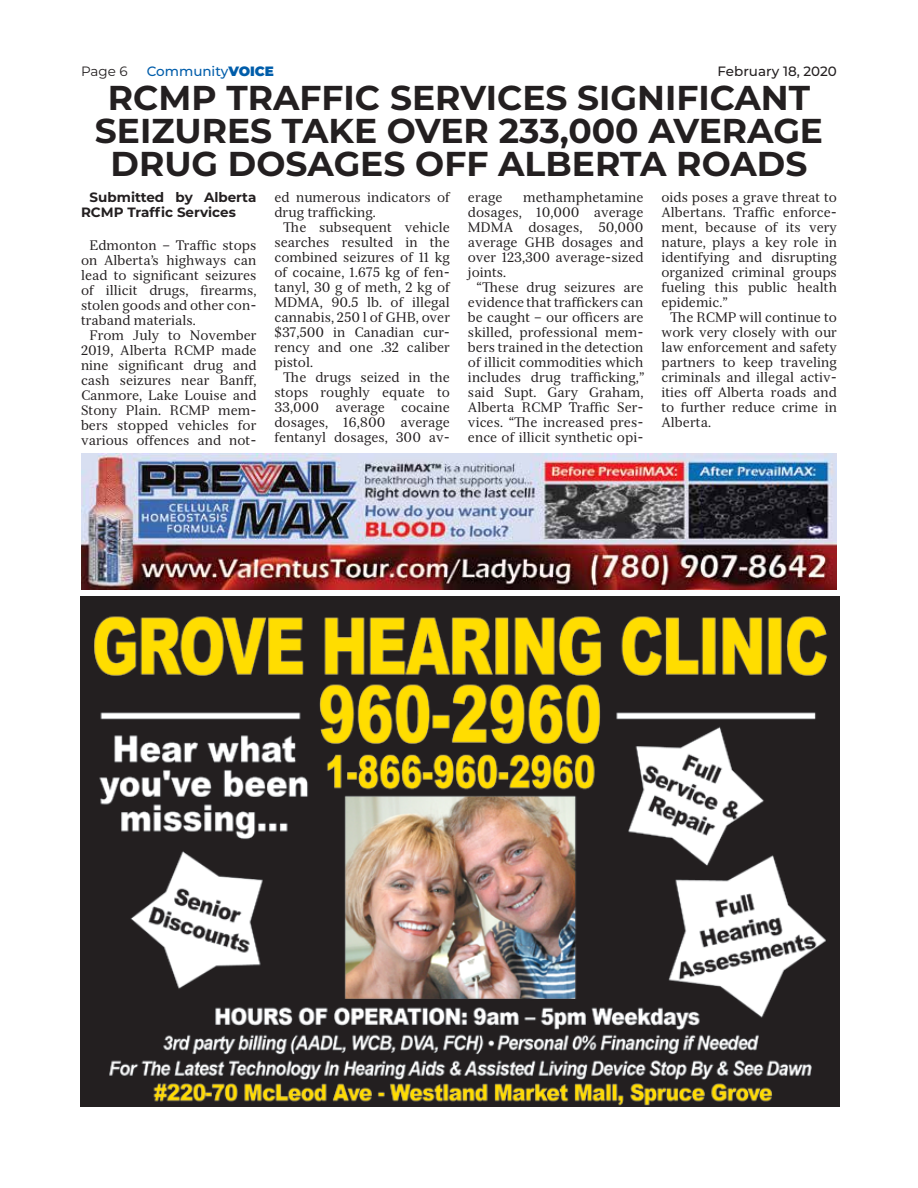
<style>
.page{position:relative;width:918px;height:1188px;background:#fff}
.page>*{position:absolute;margin:0;border:0;box-sizing:border-box;transform-origin:0 0}
.t1{font:700 34.5px/33px "Montserrat";color:#231f20;text-align:center}
.t2{font:13.5px/15px "Serif 12 Beta";color:#231f20;text-align:justify}
.t3{font:700 13.5px/15px "Montserrat";color:#231f20}
.t4{font:500 13.5px "Montserrat";color:#231f20}
.t5{font:500 13.5px "Montserrat";color:#005daa}
.t6{font:13.5px "Montserrat";color:#231f20}
.s1{font-weight:900}
</style>
<div class="page">
<img style="left:81px;top:597px;width:759px;height:510px">
<img style="left:81px;top:454px;width:756px;height:136px">
<p class="t6" style="left:81px;top:62px;width:48px">Page 6</p>
<p class="t5" style="left:147px;top:62px;width:129px">Community<span class="s1">VOICE</span></p>
<p class="t4" style="left:718px;top:62px;width:121px">February 18, 2020</p>
<h1 class="t1" style="left:95px;top:79px;width:730px">RCMP TRAFFIC SERVICES SIGNIFICANT<br>SEIZURES TAKE OVER 233,000 AVERAGE<br>DRUG DOSAGES OFF ALBERTA ROADS</h1>
<p class="t3" style="left:81px;top:189px;width:177px;text-indent:9px">Submitted by Alberta<br>RCMP Traffic Services</p>
<p class="t2" style="left:81px;top:238px;width:177px;text-indent:9px">Edmonton – Traffic stops on Alberta’s highways can lead to significant seizures of illicit drugs, firearms, stolen goods and other con&shy;traband materials.</p>
<p class="t2" style="left:81px;top:328px;width:177px;text-indent:9px">From July to November 2019, Alberta RCMP made nine significant drug and cash seizures near Banff, Canmore, Lake Louise and Stony Plain. RCMP mem&shy;bers stopped vehicles for various offences and not-</p>
<p class="t2" style="left:661px;top:190px;width:177px">oids poses a grave threat to Albertans. Traffic enforce&shy;ment, because of its very nature, plays a key role in identifying and disrupting organized criminal groups fueling this public health epidemic.”</p>
<p class="t2" style="left:661px;top:310px;width:177px;text-indent:9px">The RCMP will continue to work very closely with our law enforcement and safety partners to keep traveling criminals and illegal activ&shy;ities off Alberta roads and to further reduce crime in Alberta.</p>
<p class="t2" style="left:468px;top:190px;width:177px;text-indent:55px">methamphetamine dosages, 10,000 average MDMA dosages, 50,000 average GHB dosages and over 123,300 average-sized joints.</p>
<p class="t2" style="left:468px;top:280px;width:178px;text-align:center">“These drug seizures are evidence that traffickers can be caught – our officers are skilled, professional mem&shy;bers trained in the detection of illicit commodities which includes drug trafficking,” said Supt. Gary Graham,<br>Alberta RCMP Traffic Ser&shy;vices. “The increased pres&shy;ence of illicit synthetic opi-</p>
<p class="t2" style="left:274px;top:190px;width:177px">ed numerous indicators of drug trafficking.</p>
<p class="t2" style="left:274px;top:220px;width:177px;text-indent:9px">The subsequent vehicle searches resulted in the combined seizures of 11 kg of cocaine, 1.675 kg of fen&shy;tanyl, 30 g of meth, 2 kg of MDMA, 90.5 lb. of illegal cannabis, 250 l of GHB, over $37,500 in Canadian cur&shy;rency and one .32 caliber pistol.</p>
<p class="t2" style="left:274px;top:370px;width:177px;text-indent:9px">The drugs seized in the stops roughly equate to 33,000 average cocaine dosages, 16,800 average fentanyl dosages, 300 av-</p>
<p class="t2" style="left:468px;top:190px;width:36px">erage</p>
</div>
